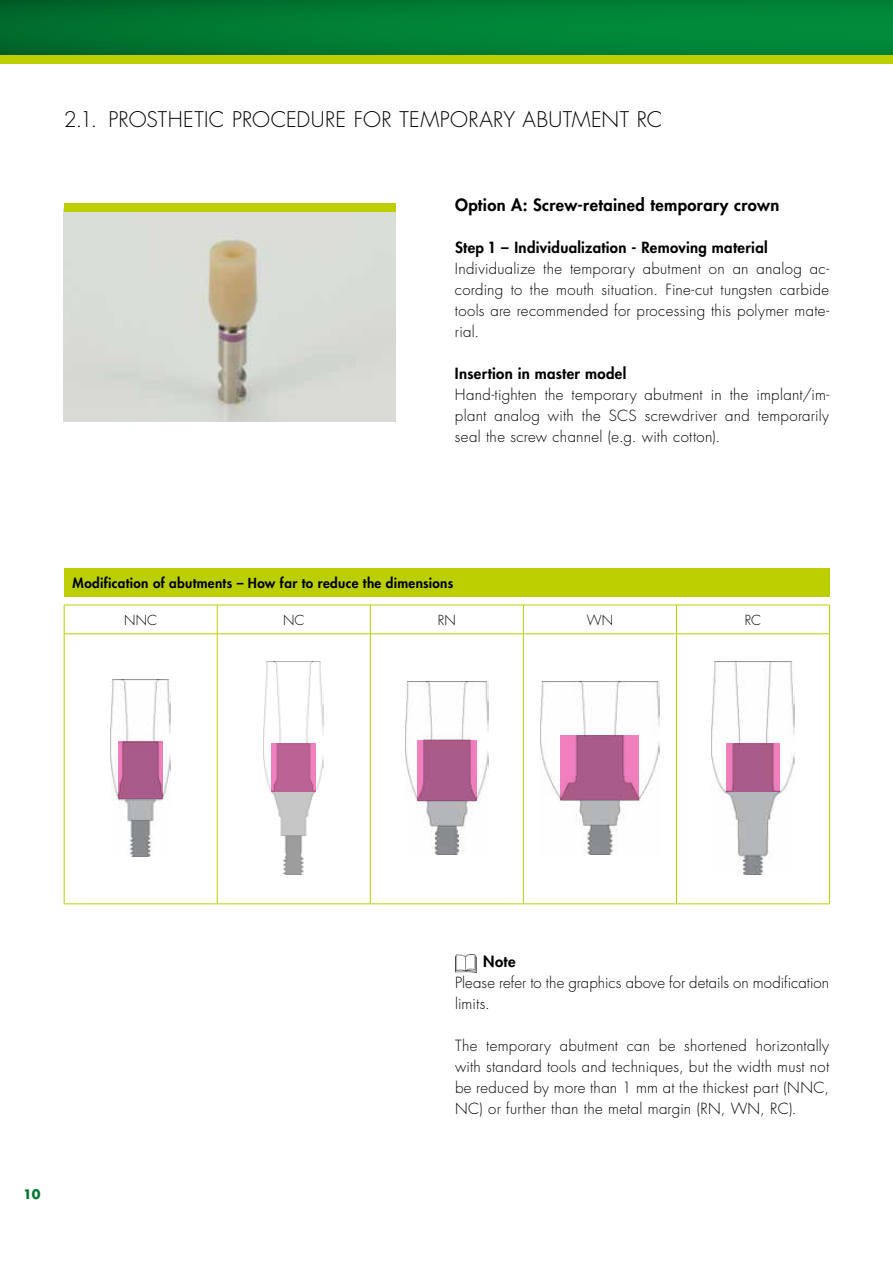
<style>
.page{position:relative;width:893px;height:1263px;background:#fff}
.page>*{position:absolute;margin:0;border:0;box-sizing:border-box;transform-origin:0 0}
.t1{font:300 21px "Futura LT";letter-spacing:.025em;color:#000}
.t2{font:800 16.5px "Futura LT";letter-spacing:.025em;color:#000}
.t3{font:300 15px/21px "Futura LT";letter-spacing:.015em;color:#000;text-align:justify}
.t4{font:800 15px "Futura LT";letter-spacing:.02em;color:#000}
.t5{font:800 13.5px "Futura LT";letter-spacing:.025em;color:#000}
.t6{font:300 13.5px "Futura LT";letter-spacing:.005em;color:#000}
.t7{font:700 12.75px "Futura LT Pro";color:#007630}
</style>
<div class="page">
<div style="left:0;top:0;width:893px;height:60px;background:linear-gradient(to right,#006c2c,#008e3b)"></div>
<div style="left:0;top:55px;width:893px;height:9px;background:#bbcf00"></div>
<img style="left:64px;top:212px;width:331px;height:209px">
<div style="left:64px;top:203px;width:331px;height:9px;background:#bbcf00"></div>
<img style="left:111px;top:680px;width:60px;height:176px">
<img style="left:264px;top:661px;width:60px;height:214px">
<img style="left:405px;top:681px;width:84px;height:173px">
<img style="left:540px;top:681px;width:119px;height:174px">
<img style="left:711px;top:661px;width:84px;height:213px">
<svg style="left:118px;top:741px;width:45px;height:58px;background:#b25f90"></svg>
<svg style="left:271px;top:743px;width:45px;height:49px;background:#c6689c"></svg>
<svg style="left:417px;top:740px;width:60px;height:60px;background:#b56092"></svg>
<svg style="left:726px;top:743px;width:54px;height:49px;background:#b96295"></svg>
<svg style="left:560px;top:735px;width:79px;height:65px;background:#be6599"></svg>
<div style="left:64px;top:568px;width:766px;height:29px;background:#bbcf00"></div>
<svg style="left:64px;top:604px;width:766px;height:29px"></svg>
<hr style="left:64px;top:633px;width:153px;height:1px;background:#bbcf00">
<hr style="left:64px;top:634px;width:1px;height:270px;background:#bbcf00">
<hr style="left:217px;top:633px;width:153px;height:1px;background:#bbcf00">
<hr style="left:217px;top:634px;width:1px;height:270px;background:#bbcf00">
<hr style="left:370px;top:633px;width:153px;height:1px;background:#bbcf00">
<hr style="left:370px;top:634px;width:1px;height:270px;background:#bbcf00">
<hr style="left:523px;top:633px;width:153px;height:1px;background:#bbcf00">
<hr style="left:523px;top:634px;width:1px;height:270px;background:#bbcf00">
<hr style="left:676px;top:633px;width:154px;height:1px;background:#bbcf00">
<hr style="left:676px;top:634px;width:1px;height:270px;background:#bbcf00">
<hr style="left:829px;top:634px;width:1px;height:270px;background:#bbcf00">
<hr style="left:64px;top:903px;width:153px;height:1px;background:#bbcf00">
<hr style="left:217px;top:903px;width:153px;height:1px;background:#bbcf00">
<hr style="left:370px;top:903px;width:153px;height:1px;background:#bbcf00">
<hr style="left:523px;top:903px;width:153px;height:1px;background:#bbcf00">
<hr style="left:676px;top:903px;width:154px;height:1px;background:#bbcf00">
<img style="left:455px;top:954px;width:22px;height:18px">
<h1 class="t1" style="left:64px;top:107px;width:47px">2.1. prost</h1>
<h1 class="t1" style="left:168px;top:107px;width:27px">hetic</h1>
<h1 class="t1" style="left:232px;top:107px;width:14px">procedure</h1>
<h1 class="t1" style="left:354px;top:107px;width:13px">for</h1>
<h1 class="t1" style="left:399px;top:107px;width:54px">temporary</h1>
<h1 class="t1" style="left:523px;top:107px;width:14px">abut</h1>
<h1 class="t1" style="left:572px;top:107px;width:33px">ment</h1>
<h1 class="t1" style="left:637px;top:107px;width:27px">RC</h1>
<p class="t2" style="left:455px;top:194px;width:326px">Option A: Screw-retained temporary crown</p>
<p class="t4" style="left:455px;top:238px;width:314px">Step 1 – Individualization - Removing material</p>
<p class="t3" style="left:455px;top:259px;width:376px">Individualize the temporary abutment on an analog ac&shy;cording to the mouth situation. Fine-cut tungsten carbide tools are recommended for processing this polymer mate&shy;rial.</p>
<p class="t4" style="left:455px;top:364px;width:173px">Insertion in master model</p>
<p class="t3" style="left:455px;top:385px;width:376px">Hand-tighten the temporary abutment in the implant/im&shy;plant analog with the SCS screwdriver and temporarily seal the screw channel (e.g. with cotton).</p>
<p class="t5" style="left:73px;top:574px;width:382px">Modification of abutments – How far to reduce the dimensions</p>
<p class="t6" style="left:124px;top:611px;width:34px">NNC</p>
<p class="t6" style="left:283px;top:611px;width:23px">NC</p>
<p class="t6" style="left:438px;top:611px;width:19px">RN</p>
<p class="t6" style="left:587px;top:611px;width:28px">WN</p>
<p class="t6" style="left:745px;top:611px;width:18px">RC</p>
<p class="t7" style="left:23px;top:1184px;width:19px">10</p>
<p class="t4" style="left:483px;top:952px;width:34px">Note</p>
<p class="t3" style="left:455px;top:973px;width:376px">Please refer to the graphics above for details on modification limits.</p>
<p class="t3" style="left:455px;top:1036px;width:376px">The temporary abutment can be shortened horizontally with standard tools and techniques, but the width must not be reduced by more than 1 mm at the thickest part (NNC, NC) or further than the metal margin (RN, WN, RC).</p>
</div>
